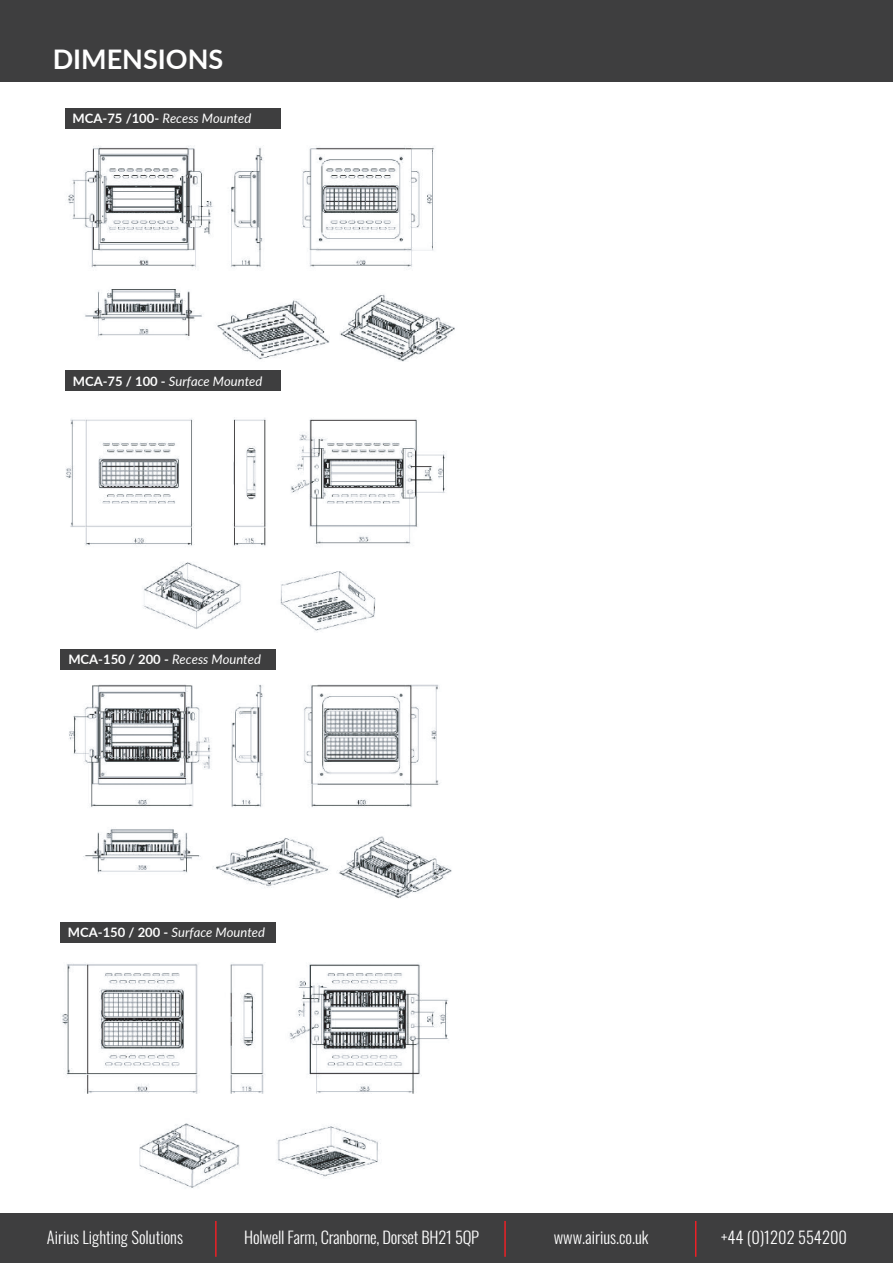
<style>
.page{position:relative;width:893px;height:1263px;background:#fff}
.page>*{position:absolute;margin:0;border:0;box-sizing:border-box;transform-origin:0 0}
.t1{font:700 27px "Lato";color:#fff}
.t2{font:300 16.5px "Oswald";color:#fff}
.t3{font:italic 13.05px "Lato";color:#fff}
.s1{font-weight:700;font-style:normal}
</style>
<div class="page">
<div style="left:0;top:0;width:893px;height:81px;background:#3e3e3f"></div>
<div style="left:0;top:1213px;width:893px;height:50px;background:#3e3e3f"></div>
<hr style="left:215px;top:1221px;width:2px;height:36px;background:#ec2026">
<hr style="left:504px;top:1221px;width:2px;height:36px;background:#ec2026">
<hr style="left:695px;top:1221px;width:1px;height:36px;background:#ec2026">
<div style="left:65px;top:108px;width:215px;height:20px;background:#3e3e3f"></div>
<div style="left:60px;top:922px;width:216px;height:20px;background:#3e3e3f"></div>
<div style="left:65px;top:371px;width:216px;height:20px;background:#3e3e3f"></div>
<div style="left:61px;top:649px;width:215px;height:20px;background:#3e3e3f"></div>
<img style="left:68px;top:145px;width:387px;height:217px">
<img style="left:66px;top:417px;width:379px;height:214px">
<img style="left:69px;top:684px;width:383px;height:215px">
<img style="left:62px;top:964px;width:387px;height:224px">
<h1 class="t1" style="left:53px;top:47px;width:172px">DIMENSIONS</h1>
<p class="t3" style="left:73px;top:113px;width:180px"><span class="s1">MCA-75 /100-</span> Recess Mounted</p>
<p class="t3" style="left:73px;top:376px;width:191px"><span class="s1">MCA-75 / 100 -</span> Surface Mounted</p>
<p class="t3" style="left:68px;top:655px;width:194px"><span class="s1">MCA-150 / 200 -</span> Recess Mounted</p>
<p class="t3" style="left:68px;top:928px;width:199px"><span class="s1">MCA-150 / 200 -</span> Surface Mounted</p>
<p class="t2" style="left:47px;top:1230px;width:138px">Airius Lighting Solutions</p>
<p class="t2" style="left:244px;top:1230px;width:236px">Holwell Farm, Cranborne, Dorset BH21 5QP</p>
<p class="t2" style="left:554px;top:1230px;width:96px">www.airius.co.uk</p>
<p class="t2" style="left:721px;top:1230px;width:128px">+44 (0)1202 554200</p>
</div>
